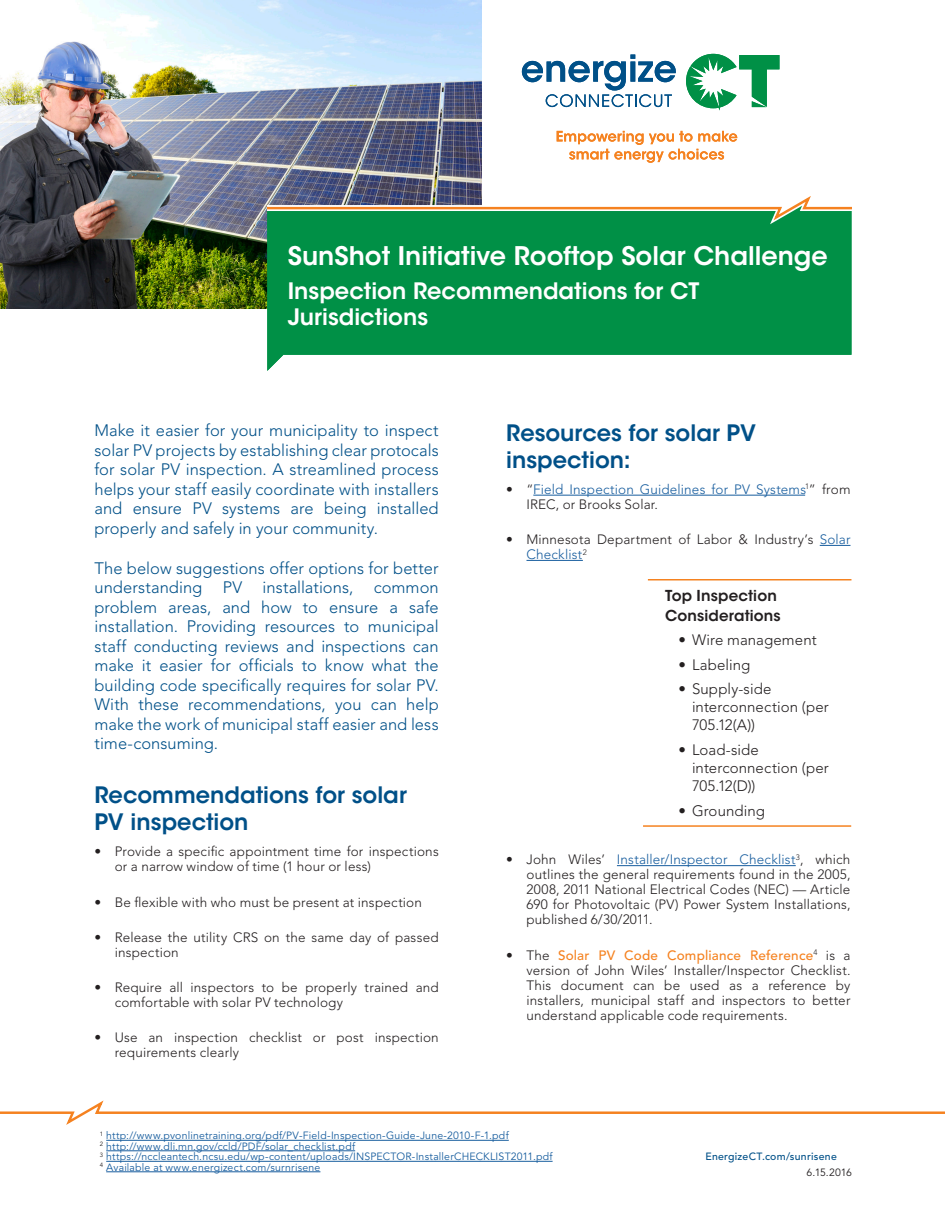
<style>
.page{position:relative;width:945px;height:1215px;background:#fff}
.page>*{position:absolute;margin:0;border:0;box-sizing:border-box;transform-origin:0 0}
.Program_Name{font:600 30px/36px "ITC Avant Garde Std";color:#fff}
.Program_Name-2{font:600 25.5px "ITC Avant Garde Std";color:#fff}
.Headline_Level_1{font:600 22.5px/27px "ITC Avant Garde Std";color:#005088}
.Document_Title{font:600 22.5px/25.5px "ITC Avant Garde Std";color:#fff}
.Introduction{font:300 16.5px/19.5px "Avenir LT Std";color:#005088;text-align:justify}
.t1{font:300 15px/18px "Avenir LT Std";letter-spacing:.005em;color:#231f20}
.Person_Quoted{font:600 15px/19.5px "ITC Avant Garde Std";letter-spacing:.01em;color:#231f20}
.t2{font:300 13.5px/15px "Avenir LT Std";letter-spacing:.015em;color:#231f20}
.t3{font:300 13.5px/15px "Avenir LT Std";letter-spacing:.01em;color:#175d9e}
.Fine_Print{font:10.5px "Avenir LT Std";letter-spacing:.02em;color:#175d9e}
.Fine_Print-2{font:500 10.5px "Avenir LT Std";letter-spacing:.025em;color:#005088}
.Collateral_Code{font:10.5px "Avenir LT Std";letter-spacing:-.025em;color:#231f20}
.s1{color:#231f20}
.s2{color:#175d9e}
.s3{font-weight:500;color:#f58220}
</style>
<div class="page">
<img style="left:0;top:0;width:481px;height:308px">
<svg style="left:0;top:1100px;width:945px;height:25px"></svg>
<hr style="left:106px;top:1140px;width:403px;height:1px;background:#175d9e">
<hr style="left:106px;top:1151px;width:249px;height:1px;background:#175d9e">
<hr style="left:106px;top:1161px;width:447px;height:1px;background:#175d9e">
<hr style="left:106px;top:1172px;width:214px;height:1px;background:#175d9e">
<hr style="left:533px;top:495px;width:272px;height:1px;background:#175d9e">
<hr style="left:820px;top:545px;width:30px;height:1px;background:#175d9e">
<hr style="left:526px;top:560px;width:57px;height:1px;background:#175d9e">
<hr style="left:617px;top:865px;width:179px;height:1px;background:#175d9e">
<svg style="left:267px;top:224px;width:584px;height:147px;background:#1b9b59"></svg>
<svg style="left:267px;top:192px;width:584px;height:32px"></svg>
<svg style="left:522px;top:55px;width:154px;height:52px"></svg>
<svg style="left:686px;top:54px;width:93px;height:57px"></svg>
<svg style="left:557px;top:131px;width:180px;height:32px"></svg>
<hr style="left:648px;top:579px;width:203px;height:1px;background:#f58220">
<hr style="left:643px;top:825px;width:208px;height:2px;background:#f58220">
<p class="Program_Name" style="left:288px;top:234px;width:470px">SunShot Initiative Rooftop Solar<br>Challenge</p>
<p class="Program_Name-2" style="left:288px;top:239px;width:541px">SunShot Initiative Rooftop Solar Challenge</p>
<p class="Document_Title" style="left:288px;top:278px;width:413px">Inspection Recommendations for CT<br>Jurisdictions</p>
<p class="Introduction" style="left:94px;top:421px;width:346px">Make it easier for your municipality to inspect solar PV projects by establishing clear protocals for solar PV inspection. A streamlined process helps your staff easily coordinate with installers and ensure PV systems are being installed properly and safely in your community.</p>
<p class="Introduction" style="left:94px;top:558px;width:346px">The below suggestions offer options for better understanding PV installations, common problem areas, and how to ensure a safe installation. Providing resources to municipal staff conducting reviews and inspections can make it easier for officials to know what the building code specifically requires for solar PV.<br>With these recommendations, you can help make the work of municipal staff easier and less time-consuming.</p>
<p class="Headline_Level_1" style="left:94px;top:781px;width:314px">Recommendations for solar<br>PV inspection</p>
<p class="t2" style="left:115px;top:844px;width:326px;text-indent:-20px">• Provide a specific appointment time for inspections or a narrow window of time (1 hour or less)</p>
<p class="t2" style="left:94px;top:895px;width:329px">• Be flexible with who must be present at inspection</p>
<p class="t2" style="left:115px;top:930px;width:325px;text-indent:-20px">• Release the utility CRS on the same day of passed inspection</p>
<p class="t2" style="left:115px;top:980px;width:325px;text-indent:-20px">• Require all inspectors to be properly trained and comfortable with solar PV technology</p>
<p class="t2" style="left:115px;top:1030px;width:325px;text-indent:-20px">• Use an inspection checklist or post inspection requirements clearly</p>
<p class="Headline_Level_1" style="left:506px;top:419px;width:251px">Resources for solar PV inspection:</p>
<p class="t3" style="left:526px;top:482px;width:326px;text-indent:-20px"><span class="s1">• “</span>Field Inspection Guidelines for PV Systems<sup>1</sup><span class="s1">” from<br>IREC, or Brooks Solar.</span></p>
<p class="t2" style="left:526px;top:532px;width:326px;text-indent:-20px">• Minnesota Department of Labor &amp; Industry’s <span class="s2">Solar<br>Checklist</span><sup>2</sup></p>
<p class="Person_Quoted" style="left:665px;top:586px;width:117px">Top Inspection<br>Considerations</p>
<p class="t1" style="left:679px;top:631px;width:140px">• Wire management</p>
<p class="t1" style="left:679px;top:656px;width:73px">• Labeling</p>
<p class="t1" style="left:692px;top:680px;width:138px;text-indent:-14px">• Supply-side interconnection (per<br>705.12(A))</p>
<p class="t1" style="left:692px;top:741px;width:138px;text-indent:-14px">• Load-side interconnection (per<br>705.12(D))</p>
<p class="t1" style="left:679px;top:802px;width:88px">• Grounding</p>
<p class="t2" style="left:527px;top:852px;width:326px;text-align:justify;text-indent:-20px">• John Wiles’ <span class="s2">Installer/Inspector Checklist</span><sup>3</sup>, which outlines the general requirements found in the 2005, 2008, 2011 National Electrical Codes (NEC) — Article 690 for Photovoltaic (PV) Power System Installations, published 6/30/2011.</p>
<p class="t2" style="left:527px;top:947px;width:326px;text-align:justify;text-indent:-20px">• The <span class="s3">Solar PV Code Compliance Reference</span><sup>4</sup> is a version of John Wiles’ Installer/Inspector Checklist.<br>This document can be used as a reference by installers, municipal staff and inspectors to better understand applicable code requirements.</p>
<p class="Fine_Print" style="left:100px;top:1130px;width:410px"><sup>1</sup> http://www.pvonlinetraining.org/pdf/PV-Field-Inspection-Guide-June-2010-F-1.pdf</p>
<p class="Fine_Print" style="left:100px;top:1140px;width:257px"><sup>2</sup> http://www.dli.mn.gov/ccld/PDF/solar_checklist.pdf</p>
<p class="Fine_Print" style="left:100px;top:1151px;width:454px"><sup>3</sup> https://nccleantech.ncsu.edu/wp-content/uploads/INSPECTOR-InstallerCHECKLIST2011.pdf</p>
<p class="Fine_Print" style="left:100px;top:1161px;width:222px"><sup>4</sup> Available at www.energizect.com/surnrisene</p>
<p class="Collateral_Code" style="left:807px;top:1166px;width:47px">6.15.2016</p>
<p class="Fine_Print-2" style="left:705px;top:1150px;width:133px">EnergizeCT.com/sunrisene</p>
</div>
